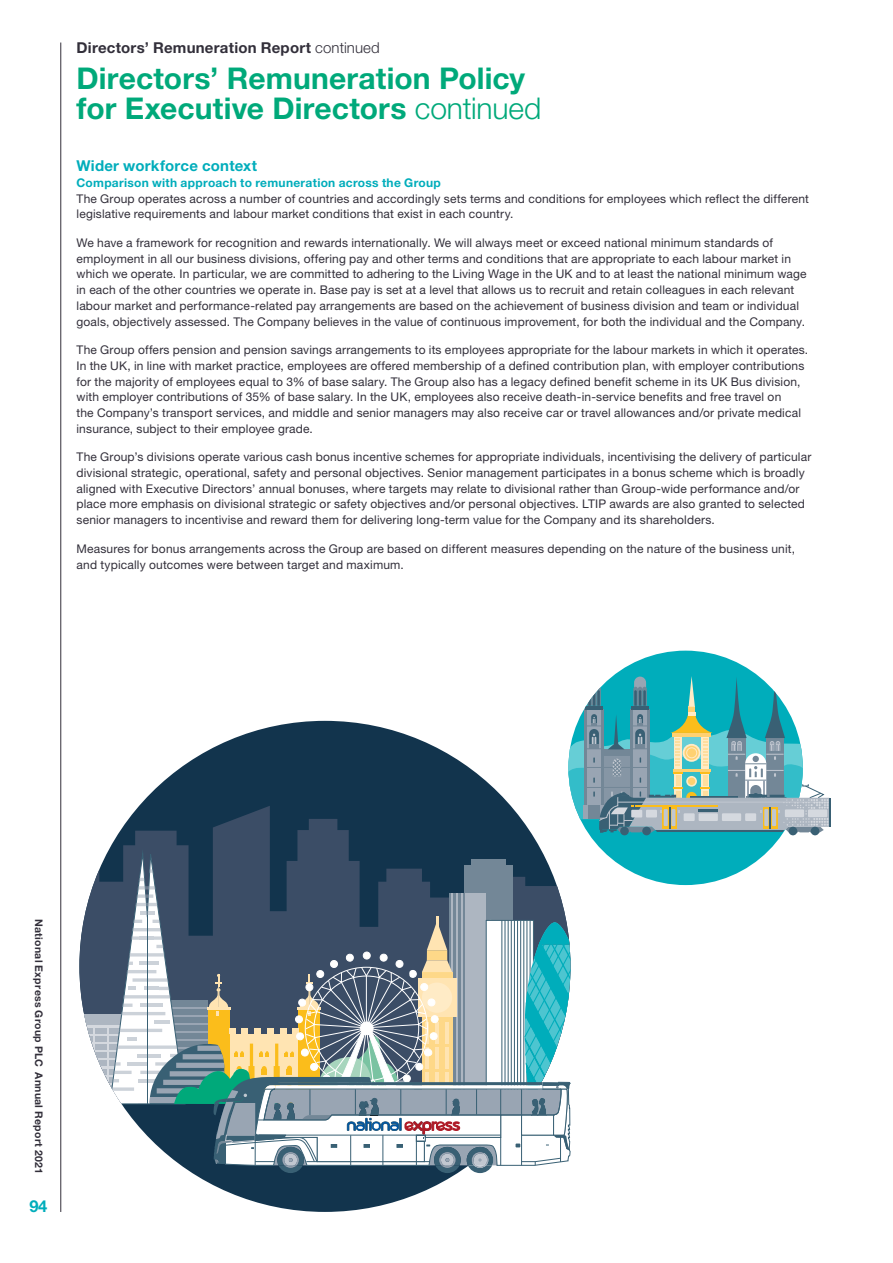
<style>
.page{position:relative;width:893px;height:1263px;background:#fff}
.page>*{position:absolute;margin:0;border:0;box-sizing:border-box;transform-origin:0 0}
.t1{font:700 30px/30px "Helvetica Neue LT Std";letter-spacing:.005em;color:#00a97a}
.t2{font:700 16.5px "Helvetica Neue LT Std";color:#00adbb}
.t3{font:700 15px "Helvetica Neue LT Std";letter-spacing:.015em;color:#322f3a}
.t4{font:700 15px "Helvetica Neue LT Std";letter-spacing:.015em;color:#00adbb}
.t5{font:12px/15.8px "Helvetica Neue LT Std";letter-spacing:.015em;color:#322f3a}
.t6{font:700 12px "Helvetica Neue LT Std";letter-spacing:.02em;color:#00adbb}
.t7{font:700 10.5px "Helvetica Neue LT Std";letter-spacing:.03em;color:#322f3a}
.s1{font-weight:300}
</style>
<div class="page">
<div style="left:79px;top:721px;width:491px;height:491px;background:#12344d;border-radius:50%"></div>
<svg style="left:79px;top:806px;width:459px;height:208px"></svg>
<svg style="left:86px;top:1025px;width:23px;height:58px"></svg>
<div style="left:82px;top:1014px;width:56px;height:11px;background:#adb6c1"></div>
<svg style="left:86px;top:1028px;width:7px;height:5px"></svg>
<div style="left:96px;top:1028px;width:11px;height:5px;background:#adb6c1"></div>
<svg style="left:86px;top:1036px;width:7px;height:5px"></svg>
<div style="left:96px;top:1036px;width:11px;height:5px;background:#adb6c1"></div>
<div style="left:82px;top:1044px;width:11px;height:6px;background:#fff"></div>
<div style="left:96px;top:1044px;width:11px;height:6px;background:#adb6c1"></div>
<div style="left:82px;top:1052px;width:11px;height:6px;background:#fff"></div>
<div style="left:96px;top:1052px;width:11px;height:6px;background:#adb6c1"></div>
<div style="left:82px;top:1061px;width:11px;height:5px;background:#fff"></div>
<svg style="left:96px;top:1061px;width:11px;height:5px"></svg>
<div style="left:82px;top:1069px;width:11px;height:5px;background:#fff"></div>
<svg style="left:96px;top:1069px;width:11px;height:5px"></svg>
<div style="left:82px;top:1077px;width:11px;height:5px;background:#fff"></div>
<div style="left:96px;top:1077px;width:11px;height:5px;background:#fff"></div>
<svg style="left:109px;top:844px;width:462px;height:329px"></svg>
<div style="left:568px;top:651px;width:235px;height:234px;background:#00adbb;border-radius:50%"></div>
<div style="left:620px;top:827px;width:9px;height:8px;background:#396074;border-radius:50%"></div>
<div style="left:642px;top:827px;width:9px;height:8px;background:#396074;border-radius:50%"></div>
<div style="left:789px;top:827px;width:8px;height:8px;background:#396074;border-radius:50%"></div>
<div style="left:811px;top:827px;width:8px;height:8px;background:#396074;border-radius:50%"></div>
<svg style="left:568px;top:676px;width:261px;height:157px"></svg>
<hr style="left:829px;top:798px;width:2px;height:29px;background:#396074">
<hr style="left:61px;top:43px;width:1px;height:1169px;background:#322f3a">
<p class="t3" style="left:77px;top:39px;width:305px">Directors’ Remuneration Report <span class="s1">continued</span></p>
<h1 class="t1" style="left:77px;top:63px;width:466px">Directors’ Remuneration Policy for Executive Directors <span class="s1">continued</span></h1>
<p class="t4" style="left:77px;top:156px;width:182px">Wider workforce context</p>
<p class="t6" style="left:77px;top:175px;width:366px">Comparison with approach to remuneration across the Group</p>
<p class="t5" style="left:77px;top:190px;width:734px">The Group operates across a number of countries and accordingly sets terms and conditions for employees which reflect the different legislative requirements and labour market conditions that exist in each country.</p>
<p class="t5" style="left:77px;top:234px;width:732px">We have a framework for recognition and rewards internationally. We will always meet or exceed national minimum standards of employment in all our business divisions, offering pay and other terms and conditions that are appropriate to each labour market in which we operate. In particular, we are committed to adhering to the Living Wage in the UK and to at least the national minimum wage in each of the other countries we operate in. Base pay is set at a level that allows us to recruit and retain colleagues in each relevant labour market and performance-related pay arrangements are based on the achievement of business division and team or individual goals, objectively assessed. The Company believes in the value of continuous improvement, for both the individual and the Company.</p>
<p class="t5" style="left:77px;top:342px;width:733px">The Group offers pension and pension savings arrangements to its employees appropriate for the labour markets in which it operates.<br>In the UK, in line with market practice, employees are offered membership of a defined contribution plan, with employer contributions for the majority of employees equal to 3% of base salary. The Group also has a legacy defined benefit scheme in its UK Bus division, with employer contributions of 35% of base salary. In the UK, employees also receive death-in-service benefits and free travel on<br>the Company’s transport services, and middle and senior managers may also receive car or travel allowances and/or private medical insurance, subject to their employee grade.</p>
<p class="t5" style="left:77px;top:449px;width:736px">The Group’s divisions operate various cash bonus incentive schemes for appropriate individuals, incentivising the delivery of particular divisional strategic, operational, safety and personal objectives. Senior management participates in a bonus scheme which is broadly aligned with Executive Directors’ annual bonuses, where targets may relate to divisional rather than Group-wide performance and/or place more emphasis on divisional strategic or safety objectives and/or personal objectives. LTIP awards are also granted to selected senior managers to incentivise and reward them for delivering long-term value for the Company and its shareholders.</p>
<p class="t5" style="left:77px;top:540px;width:720px">Measures for bonus arrangements across the Group are based on different measures depending on the nature of the business unit, and typically outcomes were between target and maximum.</p>
<p class="t7" style="left:45px;top:919px;width:257px;rotate:90deg">National Express Group PLC Annual Report 2021</p>
<h2 class="t2" style="left:29px;top:1196px;width:19px">94</h2>
</div>
